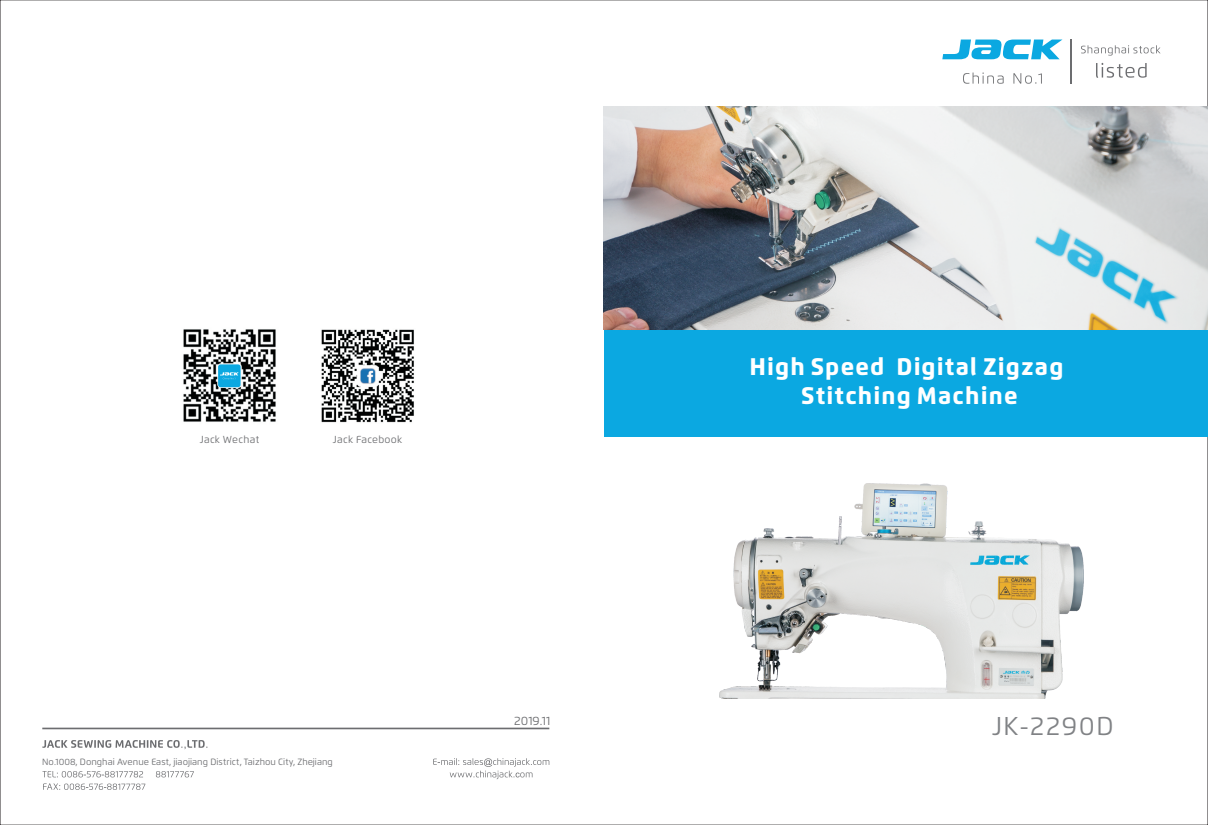
<style>
.page{position:relative;width:1208px;height:825px;background:#fff}
.page>*{position:absolute;margin:0;border:0;box-sizing:border-box;transform-origin:0 0}
.t1{font:25.8px "Flexo";letter-spacing:.055em;color:#808285}
.t2{font:800 24px/28.8px "Flexo";letter-spacing:.045em;color:#fff;text-align:center}
.t3{font:12px "Flexo";letter-spacing:.01em;color:#6c6d70}
.t4{font:10.2px "Flexo";letter-spacing:.03em;color:#6c6d70}
.t5{font:9.1px "Flexo";color:#6c6d70}
</style>
<div class="page">
<svg style="left:42px;top:740px;width:165px;height:9px"></svg>
<svg style="left:42px;top:771px;width:152px;height:6px"></svg>
<svg style="left:43px;top:783px;width:102px;height:7px"></svg>
<svg style="left:433px;top:758px;width:116px;height:21px"></svg>
<hr style="left:42px;top:728px;width:507px;height:1px;background:#6c6d70">
<img style="left:321px;top:329px;width:93px;height:94px">
<img style="left:183px;top:329px;width:93px;height:93px">
<div style="left:218px;top:364px;width:23px;height:23px;border:1px solid #fff;border-radius:2px"></div>
<div style="left:218px;top:364px;width:22px;height:23px;background:#0ba8e1;border-radius:2px"></div>
<svg style="left:220px;top:372px;width:19px;height:8px"></svg>
<svg style="left:963px;top:72px;width:40px;height:12px"></svg>
<svg style="left:1013px;top:73px;width:28px;height:11px"></svg>
<svg style="left:942px;top:40px;width:120px;height:19px"></svg>
<svg style="left:1081px;top:45px;width:79px;height:11px"></svg>
<svg style="left:1096px;top:63px;width:50px;height:15px"></svg>
<hr style="left:1070px;top:39px;width:1px;height:45px;background:#6c6d70">
<div style="left:604px;top:329px;width:603px;height:107px;background:#0ba8e1"></div>
<img style="left:604px;top:106px;width:603px;height:223px">
<img style="left:720px;top:483px;width:363px;height:216px">
<p class="t4" style="left:200px;top:435px;width:61px">Jack Wechat</p>
<p class="t4" style="left:333px;top:435px;width:71px">Jack Facebook</p>
<p class="t5" style="left:42px;top:758px;width:292px">No.1008, Donghai Avenue East, jiaojiang District, Taizhou City, Zhejiang</p>
<h2 class="t2" style="left:749px;top:354px;width:315px">High Speed Digital Zigzag<br>Stitching Machine</h2>
<h3 class="t3" style="left:514px;top:715px;width:38px">2019.11</h3>
<h1 class="t1" style="left:992px;top:714px;width:123px">JK-2290D</h1>
</div>
